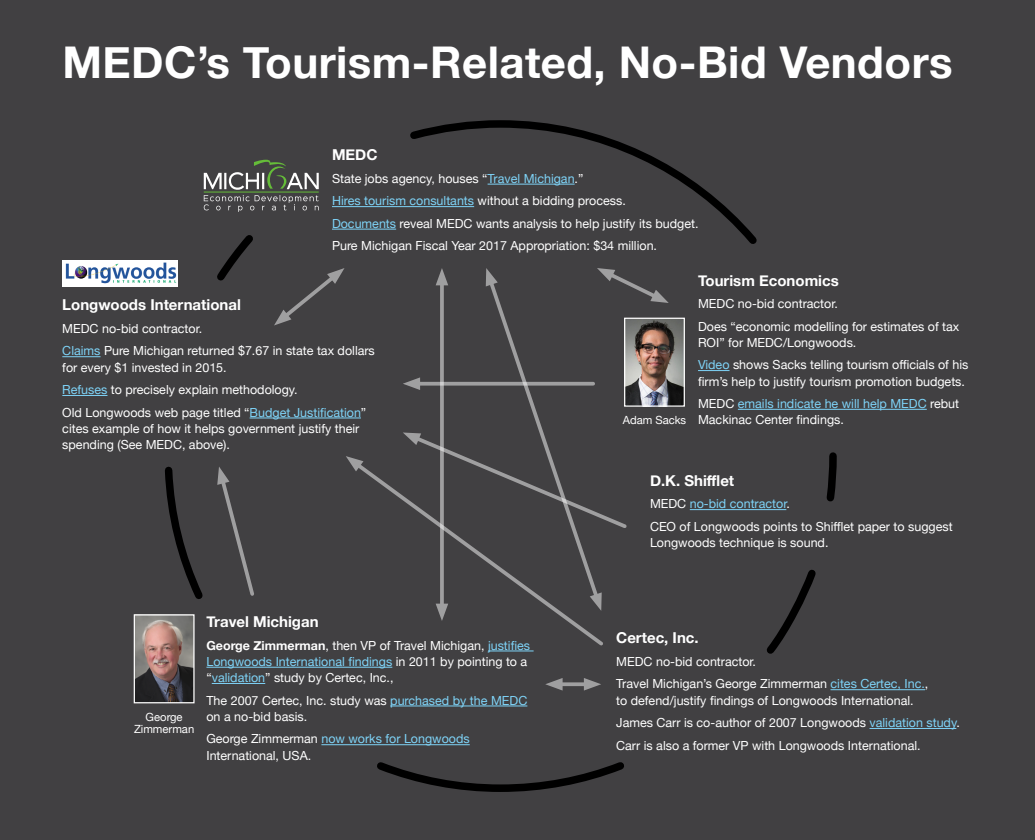
<style>
.page{position:relative;width:1035px;height:840px;background:#414042}
.page>*{position:absolute;margin:0;border:0;box-sizing:border-box;transform-origin:0 0}
.t1{font:700 43.75px "Helvetica Neue";letter-spacing:.01em;color:#fff}
.t2{font:700 15px "Helvetica Neue";color:#fff}
.t3{font:12.5px/22.5px "Helvetica Neue";color:#fff}
.t4{font:11.25px/12.5px "Helvetica Neue";color:#fff;text-align:center}
.s1{color:#7ed3f7}
.s2{font-weight:700}
.s3{font-size:11.25px}
</style>
<div class="page">
<hr style="left:332px;top:206px;width:142px;height:1px;background:#7ed3f7">
<hr style="left:332px;top:229px;width:64px;height:1px;background:#7ed3f7">
<hr style="left:62px;top:356px;width:39px;height:1px;background:#7ed3f7">
<hr style="left:62px;top:395px;width:45px;height:1px;background:#7ed3f7">
<hr style="left:250px;top:418px;width:111px;height:1px;background:#7ed3f7">
<hr style="left:831px;top:689px;width:94px;height:1px;background:#7ed3f7">
<hr style="left:870px;top:728px;width:86px;height:1px;background:#7ed3f7">
<hr style="left:488px;top:651px;width:46px;height:1px;background:#7ed3f7">
<hr style="left:206px;top:667px;width:186px;height:1px;background:#7ed3f7">
<hr style="left:212px;top:683px;width:53px;height:1px;background:#7ed3f7">
<hr style="left:390px;top:706px;width:137px;height:1px;background:#7ed3f7">
<hr style="left:321px;top:744px;width:149px;height:1px;background:#7ed3f7">
<svg style="left:485px;top:283px;width:110px;height:149px"></svg>
<svg style="left:486px;top:268px;width:12px;height:18px"></svg>
<svg style="left:440px;top:285px;width:4px;height:147px"></svg>
<svg style="left:436px;top:268px;width:12px;height:17px"></svg>
<svg style="left:363px;top:461px;width:240px;height:185px"></svg>
<svg style="left:346px;top:456px;width:17px;height:15px"></svg>
<svg style="left:403px;top:432px;width:224px;height:97px"></svg>
<svg style="left:597px;top:268px;width:72px;height:35px"></svg>
<svg style="left:274px;top:268px;width:71px;height:57px"></svg>
<svg style="left:563px;top:682px;width:21px;height:4px"></svg>
<svg style="left:584px;top:678px;width:17px;height:13px"></svg>
<svg style="left:545px;top:678px;width:18px;height:13px"></svg>
<svg style="left:420px;top:382px;width:173px;height:4px"></svg>
<svg style="left:403px;top:377px;width:17px;height:13px"></svg>
<svg style="left:217px;top:467px;width:37px;height:129px"></svg>
<img style="left:63px;top:260px;width:115px;height:26px">
<svg style="left:405px;top:120px;width:352px;height:124px"></svg>
<svg style="left:377px;top:762px;width:247px;height:30px"></svg>
<svg style="left:165px;top:466px;width:38px;height:133px"></svg>
<svg style="left:217px;top:235px;width:36px;height:46px"></svg>
<hr style="left:698px;top:370px;width:32px;height:1px;background:#7ed3f7">
<hr style="left:738px;top:409px;width:189px;height:1px;background:#7ed3f7">
<img style="left:626px;top:320px;width:57px;height:85px">
<div style="left:624px;top:318px;width:61px;height:89px;border:1px solid #fff"></div>
<hr style="left:690px;top:509px;width:96px;height:1px;background:#7ed3f7">
<img style="left:136px;top:616px;width:57px;height:85px">
<div style="left:134px;top:614px;width:61px;height:89px;border:1px solid #fff"></div>
<svg style="left:204px;top:160px;width:115px;height:52px"></svg>
<svg style="left:767px;top:569px;width:49px;height:85px"></svg>
<svg style="left:826px;top:452px;width:11px;height:50px"></svg>
<h1 class="t1" style="left:62px;top:28px;width:892px">MEDC’s Tourism-Related, No-Bid Vendors</h1>
<p class="t2" style="left:332px;top:143px;width:47px">MEDC</p>
<p class="t3" style="left:332px;top:168px;width:368px">State jobs agency, houses “<span class="s1">Travel Michigan</span>.”<br><span class="s1">Hires tourism consultants</span> without a bidding process.<br><span class="s1">Documents</span> reveal MEDC wants analysis to help justify its budget.<br>Pure Michigan Fiscal Year 2017 Appropriation: $34 million.</p>
<p class="t2" style="left:62px;top:293px;width:180px">Longwoods International</p>
<p class="t3" style="left:62px;top:318px;width:314px">MEDC no-bid contractor.<br><span class="s1">Claims</span> Pure Michigan returned $7.67 in state tax dollars</p>
<p class="t3" style="left:62px;top:357px;width:305px">for every $1 invested in 2015.<br><span class="s1">Refuses</span> to precisely explain methodology.<br>Old Longwoods web page titled “<span class="s1">Budget Justification</span>”</p>
<p class="t3" style="left:62px;top:421px;width:299px;line-height:16.2px">cites example of how it helps government justify their spending (See MEDC, above).</p>
<p class="t4" style="left:134px;top:711px;width:62px">George<br>Zimmerman</p>
<p class="t2" style="left:206px;top:610px;width:114px">Travel Michigan</p>
<p class="t3" style="left:206px;top:638px;width:325px;line-height:16.2px"><span class="s2">George Zimmerman</span>, then VP of Travel Michigan, <span class="s1">justifies<br>Longwoods International findings</span> in 2011 by pointing to a “<span class="s1">validation</span>” study by Certec, Inc.,</p>
<p class="t3" style="left:206px;top:693px;width:322px;line-height:16.2px">The 2007 Certec, Inc. study was <span class="s1">purchased by the MEDC </span>on a no-bid basis.</p>
<p class="t3" style="left:206px;top:732px;width:265px;line-height:16.2px">George Zimmerman <span class="s1">now works for Longwoods<br></span>International, USA.</p>
<p class="t2" style="left:698px;top:268px;width:142px">Tourism Economics</p>
<p class="t3" style="left:698px;top:293px;width:263px">MEDC no-bid contractor.<br>Does “economic modelling for estimates of tax</p>
<p class="t3" style="left:698px;top:332px;width:272px">ROI” for MEDC/Longwoods.<br><span class="s1">Video</span> shows Sacks telling tourism officials of his</p>
<p class="t3" style="left:698px;top:371px;width:268px">firm’s help to justify tourism promotion budgets.<br>MEDC <span class="s1">emails indicate he will help MEDC</span> rebut</p>
<p class="t3" style="left:623px;top:409px;width:223px"><span class="s3">Adam Sacks</span> Mackinac Center findings.</p>
<p class="t2" style="left:650px;top:469px;width:86px">D.K. Shifflet</p>
<p class="t3" style="left:650px;top:493px;width:304px">MEDC <span class="s1">no-bid contractor</span>.<br>CEO of Longwoods points to Shifflet paper to suggest</p>
<p class="t3" style="left:650px;top:532px;width:180px">Longwoods technique is sound.</p>
<p class="t2" style="left:616px;top:626px;width:84px">Certec, Inc.</p>
<p class="t3" style="left:616px;top:651px;width:314px">MEDC no-bid contractor.<br>Travel Michigan’s George Zimmerman <span class="s1">cites Certec, Inc.</span>,</p>
<p class="t3" style="left:616px;top:690px;width:345px">to defend/justify findings of Longwoods International.<br>James Carr is co-author of 2007 Longwoods <span class="s1">validation study</span>.<br>Carr is also a former VP with Longwoods International.</p>
</div>
